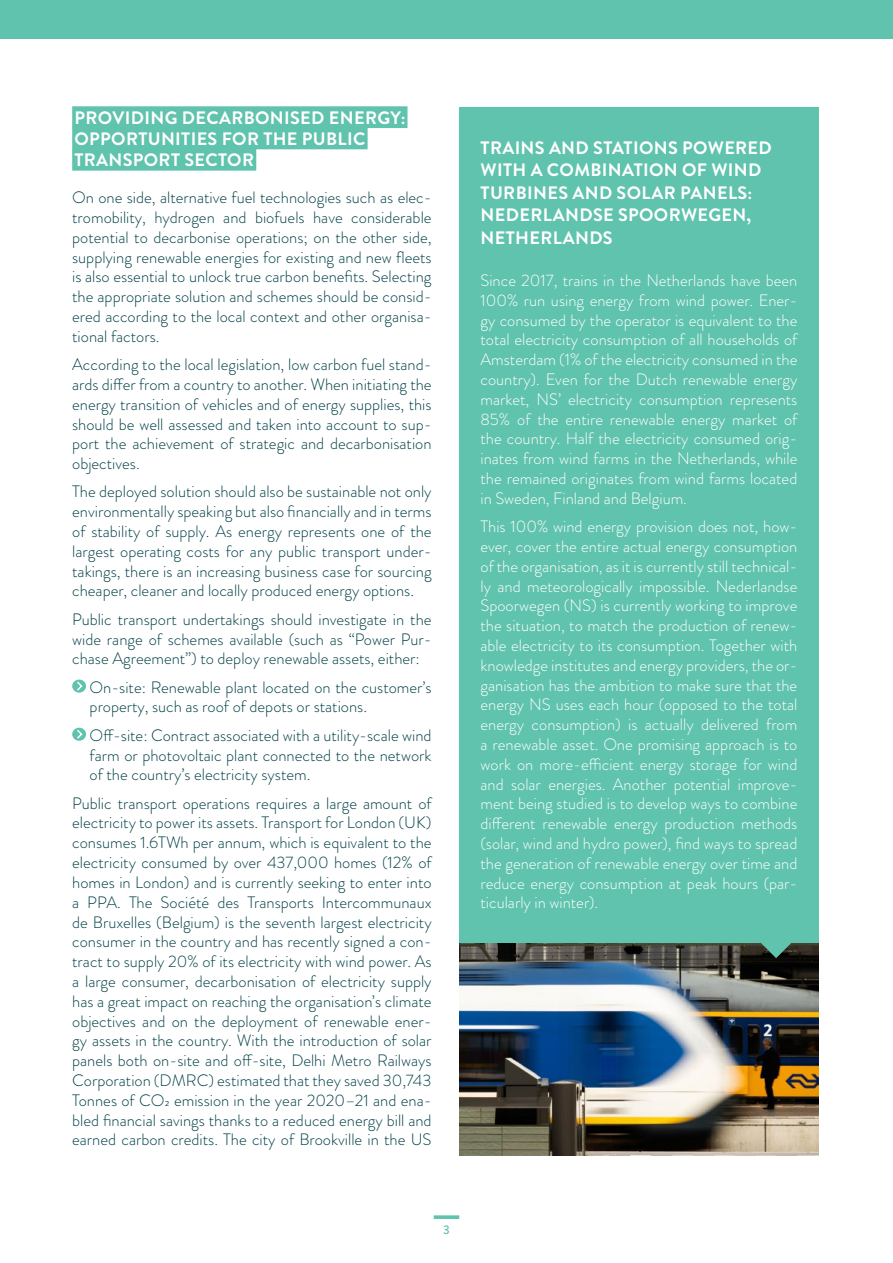
<style>
.page{position:relative;width:893px;height:1263px;background:#fff}
.page>*{position:absolute;margin:0;border:0;box-sizing:border-box;transform-origin:0 0}
._1_BOX_TITLE{font:700 18px/22.5px "Brandon Grotesque";letter-spacing:.02em;color:#fff}
._2_CLASSIC_TITLE{font:700 18px "Brandon Grotesque";letter-spacing:.02em;color:#fff}
._3_BODY_TEXT{font:300 16.5px/19.8px "Brandon Grotesque";color:#004047;text-align:justify}
._2_Body_text_in_box{font:300 16.5px/19.8px "Brandon Grotesque";color:#fff;text-align:justify}
.t1{font:500 12.6px "Brandon Grotesque";color:#60c3ad}
</style>
<div class="page">
<div style="left:0;top:0;width:893px;height:39px;background:#60c3ad"></div>
<svg style="left:434px;top:1215px;width:25px;height:4px"></svg>
<div style="left:72px;top:106px;width:335px;height:22px;background:#60c3ad"></div>
<div style="left:72px;top:128px;width:296px;height:21px;background:#60c3ad"></div>
<div style="left:72px;top:149px;width:184px;height:22px;background:#60c3ad"></div>
<svg style="left:72px;top:679px;width:14px;height:14px"></svg>
<svg style="left:75px;top:680px;width:9px;height:12px"></svg>
<svg style="left:72px;top:728px;width:14px;height:13px"></svg>
<svg style="left:75px;top:728px;width:9px;height:12px"></svg>
<img style="left:459px;top:942px;width:360px;height:214px">
<div style="left:459px;top:107px;width:360px;height:835px;background:#60c3ad"></div>
<svg style="left:758px;top:942px;width:36px;height:16px"></svg>
<p class="_2_CLASSIC_TITLE" style="left:74px;top:105px;width:333px">PROVIDING DECARBONISED ENERGY:</p>
<p class="_2_CLASSIC_TITLE" style="left:74px;top:126px;width:292px">OPPORTUNITIES FOR THE PUBLIC</p>
<p class="_2_CLASSIC_TITLE" style="left:74px;top:148px;width:181px">TRANSPORT SECTOR</p>
<p class="_3_BODY_TEXT" style="left:72px;top:188px;width:361px">On one side, alternative fuel technologies such as elec&shy;tromobility, hydrogen and biofuels have considerable potential to decarbonise operations; on the other side, supplying renewable energies for existing and new fleets is also essential to unlock true carbon benefits. Selecting the appropriate solution and schemes should be consid&shy;ered according to the local context and other organisa&shy;tional factors.</p>
<p class="_3_BODY_TEXT" style="left:72px;top:355px;width:361px">According to the local legislation, low carbon fuel stand&shy;ards differ from a country to another. When initiating the energy transition of vehicles and of energy supplies, this should be well assessed and taken into account to sup&shy;port the achievement of strategic and decarbonisation objectives.</p>
<p class="_3_BODY_TEXT" style="left:72px;top:482px;width:361px">The deployed solution should also be sustainable not only environmentally speaking but also financially and in terms of stability of supply. As energy represents one of the largest operating costs for any public transport under&shy;takings, there is an increasing business case for sourcing cheaper, cleaner and locally produced energy options.</p>
<p class="_3_BODY_TEXT" style="left:72px;top:609px;width:361px">Public transport undertakings should investigate in the wide range of schemes available (such as “Power Pur&shy;chase Agreement”) to deploy renewable assets, either:</p>
<p class="_3_BODY_TEXT" style="left:90px;top:677px;width:343px">On-site: Renewable plant located on the customer’s property, such as roof of depots or stations.</p>
<p class="_3_BODY_TEXT" style="left:90px;top:725px;width:343px">Off-site: Contract associated with a utility-scale wind farm or photovoltaic plant connected to the network of the country’s electricity system.</p>
<p class="_3_BODY_TEXT" style="left:72px;top:793px;width:361px">Public transport operations requires a large amount of electricity to power its assets. Transport for London (UK) consumes 1.6TWh per annum, which is equivalent to the electricity consumed by over 437,000 homes (12% of homes in London) and is currently seeking to enter into a PPA. The Société des Transports Intercommunaux de Bruxelles (Belgium) is the seventh largest electricity consumer in the country and has recently signed a con&shy;tract to supply 20% of its electricity with wind power. As a large consumer, decarbonisation of electricity supply has a great impact on reaching the organisation’s climate objectives and on the deployment of renewable ener&shy;gy assets in the country. With the introduction of solar panels both on-site and off-site, Delhi Metro Railways Corporation (DMRC) estimated that they saved 30,743<br>Tonnes of CO2 emission in the year 2020–21 and ena&shy;bled financial savings thanks to a reduced energy bill and earned carbon credits. The city of Brookville in the US</p>
<p class="t1" style="left:443px;top:1221px;width:8px">3</p>
<p class="_1_BOX_TITLE" style="left:481px;top:136px;width:293px">TRAINS AND STATIONS POWERED<br>WITH A COMBINATION OF WIND<br>TURBINES AND SOLAR PANELS:</p>
<p class="_1_BOX_TITLE" style="left:481px;top:204px;width:272px">NEDERLANDSE SPOORWEGEN,<br>NETHERLANDS</p>
<p class="_2_Body_text_in_box" style="left:480px;top:270px;width:318px">Since 2017, trains in the Netherlands have been 100% run using energy from wind power. Ener&shy;gy consumed by the operator is equivalent to the total electricity consumption of all households of Amsterdam (1% of the electricity consumed in the country). Even for the Dutch renewable energy market, NS’ electricity consumption represents 85% of the entire renewable energy market of the country. Half the electricity consumed orig&shy;inates from wind farms in the Netherlands, while the remained originates from wind farms located in Sweden, Finland and Belgium.</p>
<p class="_2_Body_text_in_box" style="left:480px;top:517px;width:318px">This 100% wind energy provision does not, how&shy;ever, cover the entire actual energy consumption of the organisation, as it is currently still technical&shy;ly and meteorologically impossible. Nederlandse Spoorwegen (NS) is currently working to improve the situation, to match the production of renew&shy;able electricity to its consumption. Together with knowledge institutes and energy providers, the or&shy;ganisation has the ambition to make sure that the energy NS uses each hour (opposed to the total energy consumption) is actually delivered from a renewable asset. One promising approach is to work on more-efficient energy storage for wind and solar energies. Another potential improve&shy;ment being studied is to develop ways to combine different renewable energy production methods (solar, wind and hydro power), find ways to spread the generation of renewable energy over time and reduce energy consumption at peak hours (par&shy;ticularly in winter).</p>
</div>
